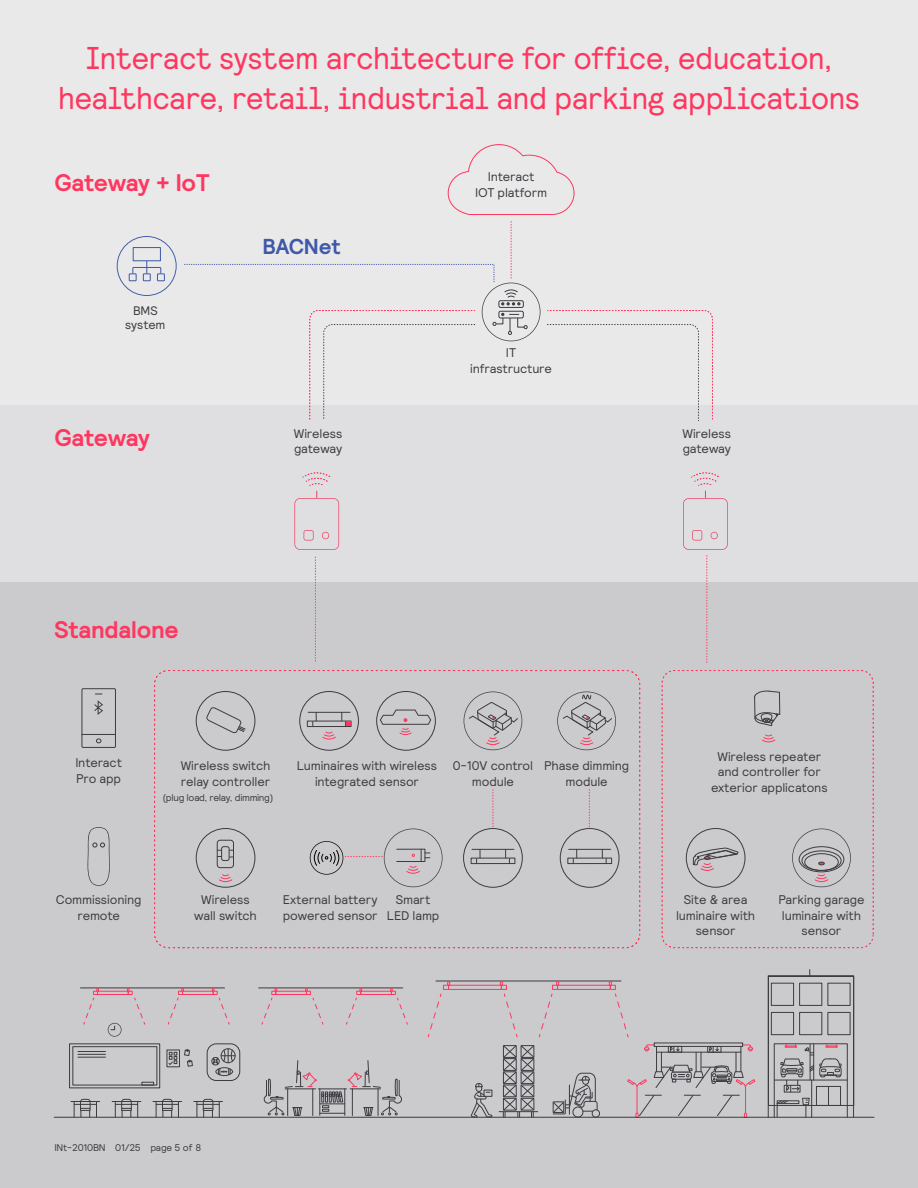
<style>
.page{position:relative;width:918px;height:1188px;background:#fff}
.page>*{position:absolute;margin:0;border:0;box-sizing:border-box;transform-origin:0 0}
.t1{font:31.5px/40.5px "Signify Relative Faux";letter-spacing:-.005em;color:#ff375f;text-align:center}
.t2{font:700 24px "Signify Relative";letter-spacing:-.01em;color:#ff375f}
.t3{font:700 21.6px "Relative";letter-spacing:-.01em;color:#3f58a7}
.t4{font:12.6px/15.5px "Signify Relative";letter-spacing:-.01em;color:#3c3c41;text-align:center}
.t5{font:12.3px/14.9px "Relative";letter-spacing:-.01em;color:#3c3c41;text-align:center}
.t6{font:9.75px "Signify Relative";letter-spacing:-.03em;color:#3c3c41}
</style>
<div class="page">
<div style="left:0;top:559px;width:918px;height:629px;background:#cbcbce"></div>
<div style="left:0;top:0;width:918px;height:537px;background:#e9e9ea"></div>
<div style="left:0;top:405px;width:918px;height:177px;background:#dfdfe1"></div>
<div style="left:463px;top:828px;width:60px;height:60px;border:1px solid #3c3c41;border-radius:50%"></div>
<div style="left:471px;top:858px;width:44px;height:6px;border:1px solid #3c3c41"></div>
<svg style="left:505px;top:850px;width:5px;height:13px"></svg>
<svg style="left:476px;top:850px;width:5px;height:13px"></svg>
<hr style="left:472px;top:849px;width:42px;height:1px;background:#3c3c41">
<div style="left:560px;top:828px;width:59px;height:60px;border:1px solid #3c3c41;border-radius:50%"></div>
<div style="left:568px;top:858px;width:44px;height:6px;border:1px solid #3c3c41"></div>
<svg style="left:602px;top:850px;width:5px;height:13px"></svg>
<svg style="left:573px;top:850px;width:4px;height:13px"></svg>
<hr style="left:569px;top:849px;width:42px;height:1px;background:#3c3c41">
<svg style="left:448px;top:144px;width:127px;height:71px"></svg>
<svg style="left:464px;top:692px;width:58px;height:58px"></svg>
<svg style="left:87px;top:827px;width:23px;height:59px"></svg>
<div style="left:82px;top:688px;width:34px;height:60px;border:1px solid #3c3c41"></div>
<hr style="left:82px;top:734px;width:33px;height:1px;background:#3c3c41">
<svg style="left:96px;top:739px;width:5px;height:4px"></svg>
<svg style="left:94px;top:694px;width:9px;height:21px"></svg>
<svg style="left:547px;top:310px;width:166px;height:111px"></svg>
<svg style="left:294px;top:472px;width:45px;height:78px"></svg>
<svg style="left:315px;top:557px;width:1px;height:105px"></svg>
<svg style="left:707px;top:556px;width:1px;height:107px"></svg>
<div style="left:154px;top:670px;width:486px;height:278px;border:1px dashed #ff375f;border-radius:14px"></div>
<div style="left:662px;top:670px;width:212px;height:278px;border:1px dashed #ff375f;border-radius:13px"></div>
<svg style="left:683px;top:472px;width:45px;height:78px"></svg>
<div style="left:196px;top:691px;width:59px;height:60px;border:1px solid #3c3c41;border-radius:50%"></div>
<svg style="left:206px;top:707px;width:40px;height:27px"></svg>
<svg style="left:557px;top:692px;width:59px;height:58px"></svg>
<div style="left:299px;top:691px;width:60px;height:60px;border:1px solid #3c3c41;border-radius:50%"></div>
<div style="left:307px;top:721px;width:44px;height:6px;border:1px solid #3c3c41"></div>
<hr style="left:308px;top:712px;width:42px;height:1px;background:#3c3c41">
<svg style="left:312px;top:712px;width:39px;height:28px"></svg>
<div style="left:196px;top:828px;width:59px;height:60px;border:1px solid #3c3c41;border-radius:50%"></div>
<div style="left:217px;top:840px;width:17px;height:28px;border:1px solid #3c3c41;border-radius:3px"></div>
<div style="left:221px;top:846px;width:8px;height:15px;border:1px solid #3c3c41;border-radius:2px"></div>
<svg style="left:217px;top:850px;width:4px;height:7px"></svg>
<svg style="left:219px;top:874px;width:14px;height:8px"></svg>
<svg style="left:310px;top:829px;width:133px;height:58px"></svg>
<svg style="left:493px;top:789px;width:1px;height:38px"></svg>
<svg style="left:589px;top:789px;width:1px;height:38px"></svg>
<svg style="left:762px;top:734px;width:14px;height:9px"></svg>
<svg style="left:754px;top:690px;width:27px;height:36px"></svg>
<svg style="left:792px;top:829px;width:59px;height:58px"></svg>
<div style="left:686px;top:828px;width:59px;height:60px;border:1px solid #3c3c41;border-radius:50%"></div>
<svg style="left:692px;top:848px;width:47px;height:23px"></svg>
<div style="left:376px;top:691px;width:60px;height:60px;border:1px solid #3c3c41;border-radius:50%"></div>
<svg style="left:380px;top:709px;width:51px;height:26px"></svg>
<hr style="left:436px;top:981px;width:185px;height:1px;background:#3c3c41">
<div style="left:448px;top:985px;width:54px;height:5px;border:1px solid #ff375f"></div>
<div style="left:557px;top:985px;width:54px;height:5px;border:1px solid #ff375f"></div>
<svg style="left:427px;top:982px;width:23px;height:56px"></svg>
<svg style="left:500px;top:982px;width:18px;height:56px"></svg>
<svg style="left:538px;top:982px;width:21px;height:56px"></svg>
<svg style="left:609px;top:982px;width:20px;height:56px"></svg>
<svg style="left:627px;top:1044px;width:129px;height:73px"></svg>
<div style="left:768px;top:975px;width:86px;height:143px;border:1px solid #3c3c41"></div>
<div style="left:799px;top:983px;width:23px;height:23px;border:1px solid #3c3c41"></div>
<div style="left:828px;top:983px;width:22px;height:23px;border:1px solid #3c3c41"></div>
<div style="left:771px;top:983px;width:23px;height:23px;border:1px solid #3c3c41"></div>
<div style="left:799px;top:1012px;width:23px;height:23px;border:1px solid #3c3c41"></div>
<div style="left:828px;top:1012px;width:22px;height:23px;border:1px solid #3c3c41"></div>
<div style="left:771px;top:1012px;width:23px;height:23px;border:1px solid #3c3c41"></div>
<div style="left:774px;top:1043px;width:74px;height:75px;border:1px solid #3c3c41"></div>
<hr style="left:774px;top:1080px;width:73px;height:1px;background:#3c3c41">
<svg style="left:776px;top:1044px;width:66px;height:73px"></svg>
<div style="left:207px;top:1044px;width:33px;height:37px;border:1px solid #3c3c41;border-radius:9px"></div>
<div style="left:69px;top:1044px;width:91px;height:44px;border:1px solid #3c3c41"></div>
<div style="left:73px;top:1046px;width:84px;height:39px;border:1px solid #3c3c41"></div>
<svg style="left:142px;top:1082px;width:12px;height:3px"></svg>
<div style="left:167px;top:1050px;width:13px;height:17px;border:1px solid #3c3c41"></div>
<svg style="left:168px;top:1052px;width:9px;height:13px"></svg>
<svg style="left:184px;top:1049px;width:9px;height:18px"></svg>
<svg style="left:78px;top:1051px;width:27px;height:7px"></svg>
<svg style="left:71px;top:1099px;width:29px;height:18px"></svg>
<svg style="left:112px;top:1099px;width:29px;height:18px"></svg>
<svg style="left:153px;top:1099px;width:29px;height:18px"></svg>
<svg style="left:194px;top:1099px;width:28px;height:18px"></svg>
<div style="left:221px;top:1048px;width:14px;height:15px;border:1px solid #3c3c41;border-radius:50%"></div>
<div style="left:211px;top:1057px;width:9px;height:8px;border:1px solid #3c3c41;border-radius:50%"></div>
<svg style="left:212px;top:1049px;width:23px;height:27px"></svg>
<svg style="left:264px;top:1060px;width:138px;height:56px"></svg>
<hr style="left:258px;top:988px;width:145px;height:1px;background:#3c3c41">
<div style="left:275px;top:991px;width:32px;height:4px;border:1px solid #ff375f"></div>
<svg style="left:261px;top:988px;width:16px;height:37px"></svg>
<svg style="left:305px;top:988px;width:19px;height:37px"></svg>
<div style="left:360px;top:991px;width:32px;height:4px;border:1px solid #ff375f"></div>
<svg style="left:346px;top:988px;width:16px;height:37px"></svg>
<svg style="left:390px;top:988px;width:18px;height:37px"></svg>
<hr style="left:80px;top:988px;width:145px;height:1px;background:#3c3c41">
<div style="left:97px;top:991px;width:32px;height:4px;border:1px solid #ff375f"></div>
<svg style="left:83px;top:988px;width:16px;height:37px"></svg>
<svg style="left:108px;top:988px;width:38px;height:49px"></svg>
<div style="left:182px;top:991px;width:32px;height:4px;border:1px solid #ff375f"></div>
<svg style="left:167px;top:988px;width:17px;height:37px"></svg>
<svg style="left:212px;top:988px;width:18px;height:37px"></svg>
<hr style="left:499px;top:1111px;width:39px;height:1px;background:#3c3c41">
<svg style="left:503px;top:1045px;width:32px;height:72px"></svg>
<svg style="left:471px;top:1083px;width:22px;height:34px"></svg>
<div style="left:573px;top:1107px;width:10px;height:10px;border:1px solid #3c3c41;border-radius:50%"></div>
<div style="left:592px;top:1109px;width:8px;height:8px;border:1px solid #3c3c41;border-radius:50%"></div>
<svg style="left:552px;top:1073px;width:46px;height:42px"></svg>
<hr style="left:54px;top:1117px;width:820px;height:1px;background:#3c3c41">
<svg style="left:117px;top:236px;width:60px;height:60px"></svg>
<div style="left:129px;top:273px;width:8px;height:8px;border:1px solid #3f58a7"></div>
<div style="left:143px;top:273px;width:8px;height:8px;border:1px solid #3f58a7"></div>
<div style="left:157px;top:273px;width:8px;height:8px;border:1px solid #3f58a7"></div>
<div style="left:133px;top:247px;width:28px;height:14px;border:1px solid #3f58a7"></div>
<svg style="left:184px;top:222px;width:356px;height:198px"></svg>
<h1 class="t1" style="left:58px;top:37px;width:803px">Interact system architecture for office, education, healthcare, retail, industrial and parking applications</h1>
<h2 class="t2" style="left:54px;top:167px;width:157px">Gateway + IoT</h2>
<p class="t5" style="left:125px;top:302px;width:42px">BMS system</p>
<h2 class="t2" style="left:54px;top:422px;width:97px">Gateway</h2>
<h3 class="t3" style="left:263px;top:232px;width:79px">BACNet</h3>
<p class="t4" style="left:294px;top:425px;width:50px;text-align:left">Wireless gateway</p>
<p class="t4" style="left:475px;top:169px;width:73px">Interact<br>IOT platform</p>
<p class="t4" style="left:470px;top:345px;width:83px">IT infrastructure</p>
<p class="t4" style="left:683px;top:425px;width:50px;text-align:left">Wireless gateway</p>
<h2 class="t2" style="left:54px;top:614px;width:126px">Standalone</h2>
<p class="t4" style="left:75px;top:755px;width:48px;text-align:left">Interact<br>Pro app</p>
<p class="t4" style="left:181px;top:758px;width:91px;text-align:left">Wireless switch relay controller</p>
<p class="t6" style="left:163px;top:791px;width:112px">(plug load, relay, dimming)</p>
<p class="t4" style="left:297px;top:758px;width:142px">Luminaires with wireless integrated sensor</p>
<p class="t4" style="left:453px;top:758px;width:82px">0-10V control module</p>
<p class="t4" style="left:544px;top:758px;width:87px">Phase dimming module</p>
<p class="t4" style="left:711px;top:748px;width:118px">Wireless repeater and controller for exterior applicatons</p>
<p class="t4" style="left:56px;top:892px;width:87px">Commissioning remote</p>
<p class="t4" style="left:194px;top:892px;width:64px">Wireless wall switch</p>
<p class="t4" style="left:283px;top:892px;width:96px;text-align:left">External battery powered sensor</p>
<p class="t4" style="left:387px;top:892px;width:54px">Smart<br>LED lamp</p>
<p class="t4" style="left:676px;top:892px;width:81px">Site &amp; area luminaire with sensor</p>
<p class="t4" style="left:778px;top:892px;width:88px">Parking garage luminaire with sensor</p>
<p class="t6" style="left:54px;top:1141px;width:148px">INt-2010BN 01/25 page 5 of 8</p>
</div>
